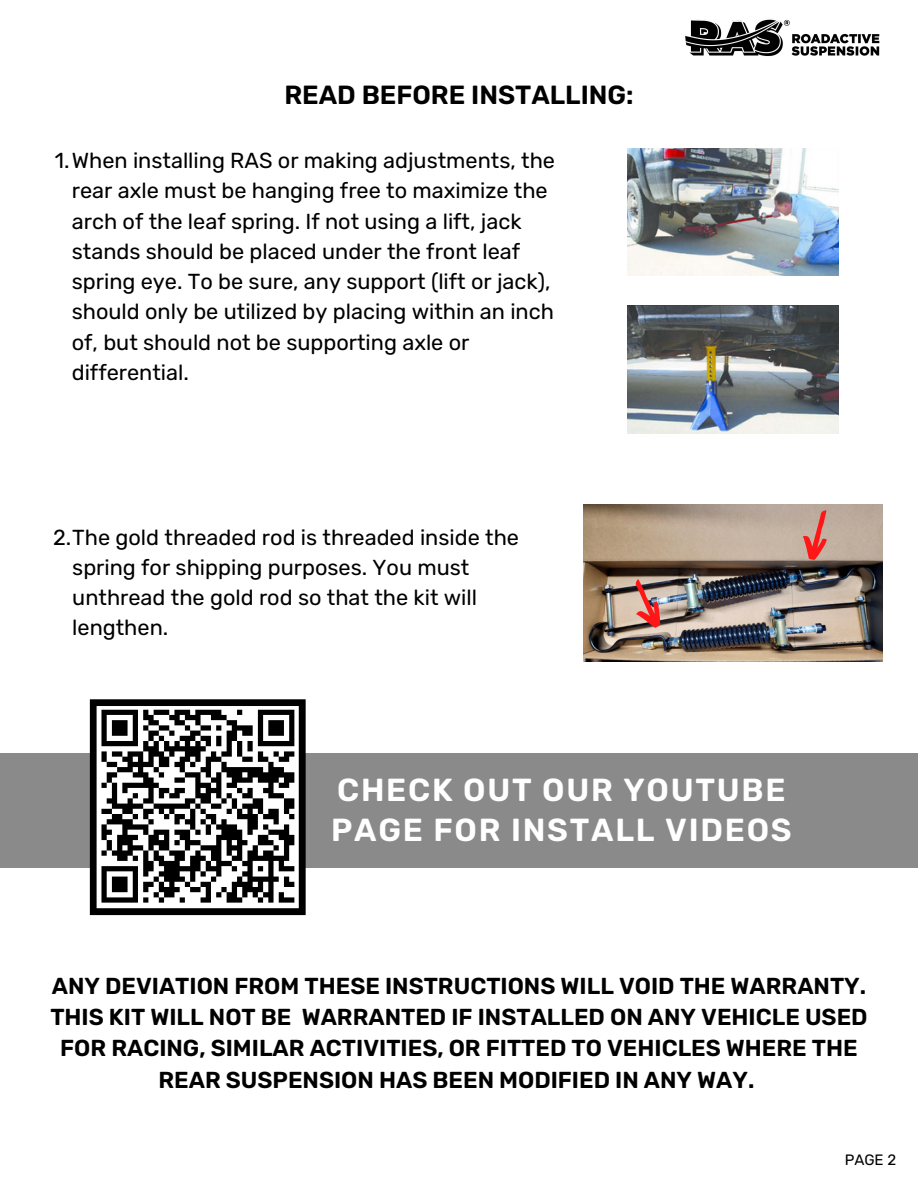
<style>
.page{position:relative;width:918px;height:1188px;background:#fff}
.page>*{position:absolute;margin:0;border:0;box-sizing:border-box;transform-origin:0 0}
.t1{font:600 31.95px/40.7px "Rubik";letter-spacing:.055em;color:#fff}
.t2{font:600 26.25px "Rubik";color:#000}
.t3{font:600 23.1px/31.2px "Rubik";color:#000;text-align:center}
.t4{font:21.75px/30.2px "Rubik";color:#000}
.t5{font:15px "Rubik";color:#000}
</style>
<div class="page">
<img style="left:685px;top:18px;width:195px;height:38px">
<img style="left:627px;top:148px;width:212px;height:127px">
<img style="left:627px;top:306px;width:212px;height:127px">
<img style="left:584px;top:504px;width:298px;height:157px">
<svg style="left:796px;top:506px;width:40px;height:57px;background:#c78d81"></svg>
<svg style="left:625px;top:575px;width:41px;height:58px;background:#bb867c"></svg>
<div style="left:0;top:753px;width:918px;height:114px;background:#8a8a8b"></div>
<svg style="left:90px;top:699px;width:216px;height:216px"></svg>
<p class="t2" style="left:284px;top:79px;width:351px">READ BEFORE INSTALLING:</p>
<p class="t4" style="left:72px;top:146px;width:485px;text-indent:-17px">1.When installing RAS or making adjustments, the rear axle must be hanging free to maximize the arch of the leaf spring. If not using a lift, jack stands should be placed under the front leaf spring eye. To be sure, any support (lift or jack), should only be utilized by placing within an inch of, but should not be supporting axle or differential.</p>
<p class="t4" style="left:72px;top:522px;width:448px;text-indent:-19px">2.The gold threaded rod is threaded inside the spring for shipping purposes. You must unthread the gold rod so that the kit will lengthen.</p>
<h1 class="t1" style="left:331px;top:769px;width:462px">CHECK OUT OUR YOUTUBE<br>PAGE FOR INSTALL VIDEOS</h1>
<p class="t3" style="left:50px;top:971px;width:819px">ANY DEVIATION FROM THESE INSTRUCTIONS WILL VOID THE WARRANTY.<br>THIS KIT WILL NOT BE WARRANTED IF INSTALLED ON ANY VEHICLE USED FOR RACING, SIMILAR ACTIVITIES, OR FITTED TO VEHICLES WHERE THE REAR SUSPENSION HAS BEEN MODIFIED IN ANY WAY.</p>
<p class="t5" style="left:845px;top:1151px;width:53px">PAGE 2</p>
</div>
